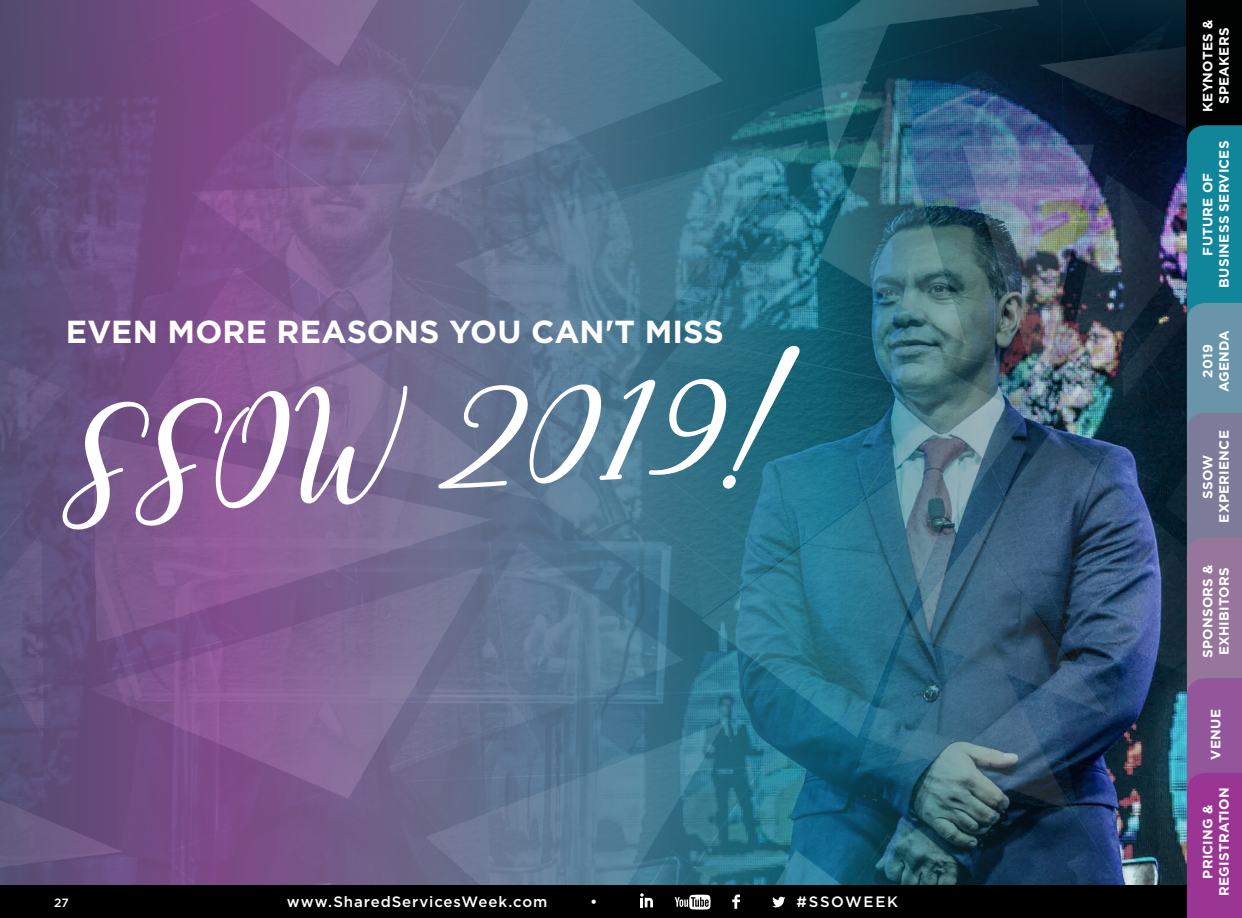
<style>
.page{position:relative;width:1242px;height:918px;background:#fff}
.page>*{position:absolute;margin:0;border:0;box-sizing:border-box;transform-origin:0 0}
.t1{font:187.35px "Challista Script";color:#fff}
.t2{font:700 31.8px "Gotham";color:#fff}
.t3{font:500 15px "Gotham";letter-spacing:.06em;color:#fff}
.t4{font:500 15px "Gotham";letter-spacing:.11em;color:#fff}
.t5{font:700 13.5px/16.2px "Gotham";letter-spacing:.02em;color:#fff;text-align:center}
.t6{font:500 12px "Gotham";color:#fff}
</style>
<div class="page">
<img style="left:0;top:0;width:1187px;height:886px">
<div style="left:0;top:886px;width:1188px;height:32px;background:#000"></div>
<svg style="left:640px;top:893px;width:13px;height:14px"></svg>
<svg style="left:675px;top:895px;width:36px;height:15px"></svg>
<svg style="left:732px;top:895px;width:8px;height:14px"></svg>
<svg style="left:772px;top:897px;width:13px;height:10px"></svg>
<div style="left:1187px;top:0;width:55px;height:140px;background:#000101"></div>
<div style="left:0;top:0;width:85px;height:85px;background:#5a4a72;border-radius:14px"></div>
<svg style="left:1187px;top:125px;width:55px;height:793px;background:#6e6e9a"></svg>
<svg style="left:58px;top:377px;width:350px;height:156px;background:#8a6b9a"></svg>
<svg style="left:439px;top:343px;width:366px;height:149px;background:#547e95"></svg>
<p class="t2" style="left:66px;top:313px;width:660px">EVEN MORE REASONS YOU CAN'T MISS</p>
<p class="t1" style="left:53px;top:353px;width:752px;rotate:-3deg">SSOW 2019!</p>
<p class="t6" style="left:54px;top:896px;width:16px">27</p>
<p class="t3" style="left:287px;top:894px;width:262px">www.SharedServicesWeek.com</p>
<p class="t3" style="left:590px;top:894px;width:9px">•</p>
<p class="t4" style="left:797px;top:894px;width:103px">#SSOWEEK</p>
<p class="t5" style="left:1199px;top:112px;width:94px;rotate:-90deg">KEYNOTES &amp;<br>SPEAKERS</p>
<p class="t5" style="left:1199px;top:288px;width:149px;rotate:-90deg">FUTURE OF<br>BUSINESS SERVICES</p>
<p class="t5" style="left:1199px;top:392px;width:64px;rotate:-90deg">2019<br>AGENDA</p>
<p class="t5" style="left:1199px;top:523px;width:94px;rotate:-90deg">SSOW<br>EXPERIENCE</p>
<p class="t5" style="left:1199px;top:658px;width:95px;text-align:left;rotate:-90deg">SPONSORS &amp;<br>EXHIBITORS</p>
<p class="t5" style="left:1207px;top:760px;width:52px;rotate:-90deg">VENUE</p>
<p class="t5" style="left:1199px;top:896px;width:110px;rotate:-90deg">PRICING &amp;<br>REGISTRATION</p>
</div>
